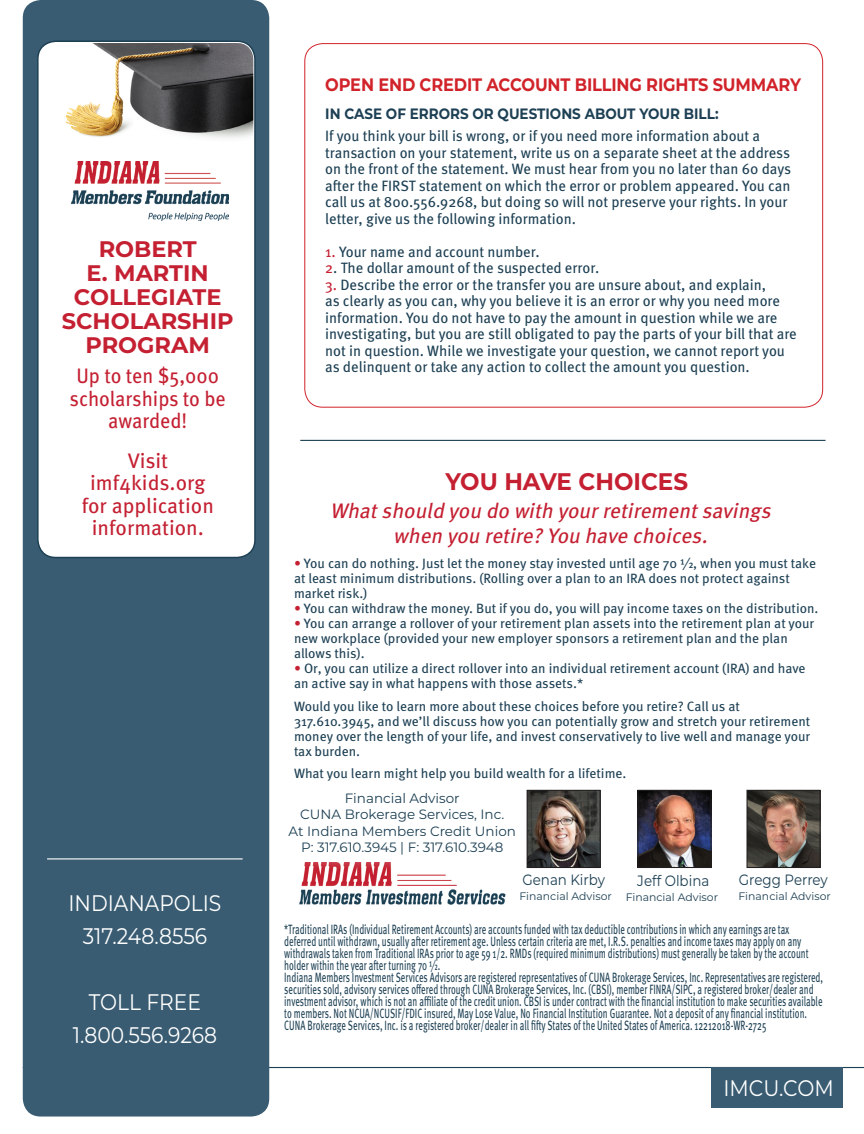
<style>
.page{position:relative;width:864px;height:1134px;background:#fff}
.page>*{position:absolute;margin:0;border:0;box-sizing:border-box;transform-origin:0 0}
.t1{font:700 24px "Montserrat";color:#c42032;scale:.96 1}
.t2{font:22.5px "Montserrat";color:#fff;scale:.9 1}
.t3{font:700 22.5px/24px "Montserrat";color:#c42032;text-align:center}
.t4{font:italic 21px/25.5px "Meta OT";color:#c42032;text-align:center}
.t5{font:21px/22.5px "Meta OT";color:#c42032;text-align:center}
.t6{font:21px/22.5px "Meta OT";color:#c42032;text-align:center;scale:.94 1}
.t7{font:700 18px "Montserrat";letter-spacing:-.01em;color:#d1232a;scale:.9 1}
.t8{font:15px/16.5px "Meta OT";color:#1d4054}
.t9{font:700 15px "Montserrat";color:#1d4054;scale:.9 1}
.t10{font:14.85px "Montserrat";color:#1d4054;scale:.9 1}
.t11{font:13.5px "Meta OT";color:#1d4054;scale:.65 1}
.t12{font:13.5px/15px "Meta OT";color:#1d4054}
.t13{font:13.5px "Montserrat";color:#1d4054}
.t14{font:10.8px "Montserrat";color:#1d4054}
.s1{color:#c42032}
</style>
<div class="page">
<hr style="left:23px;top:1067px;width:841px;height:1px;background:#1d4054">
<div style="left:23px;top:0;width:246px;height:1117px;background:#395c72;border-radius:18px"></div>
<hr style="left:47px;top:858px;width:196px;height:1px;background:#fff">
<div style="left:711px;top:1067px;width:132px;height:40px;background:#395c72"></div>
<div style="left:38px;top:41px;width:217px;height:517px;background:#fff;border-radius:18px"></div>
<div style="left:37px;top:40px;width:219px;height:518px;border:2px solid #1d4054;border-radius:18px"></div>
<hr style="left:300px;top:440px;width:526px;height:1px;background:#1d4054">
<img style="left:71px;top:161px;width:158px;height:59px">
<img style="left:65px;top:43px;width:188px;height:96px">
<img style="left:299px;top:873px;width:205px;height:32px">
<img style="left:529px;top:792px;width:70px;height:74px">
<div style="left:527px;top:790px;width:74px;height:78px;border:1px solid #231f20"></div>
<img style="left:749px;top:792px;width:70px;height:74px">
<div style="left:747px;top:790px;width:74px;height:78px;border:1px solid #231f20"></div>
<img style="left:639px;top:792px;width:71px;height:74px">
<div style="left:637px;top:790px;width:75px;height:78px;border:1px solid #231f20"></div>
<p class="t3" style="left:62px;top:236px;width:173px">ROBERT<br>E. MARTIN<br>COLLEGIATE<br>SCHOLARSHIP<br>PROGRAM</p>
<p class="t6" style="left:70px;top:365px;width:168px">Up to ten $5,000 scholarships to be awarded!</p>
<p class="t5" style="left:128px;top:449px;width:42px">Visit</p>
<p class="t5" style="left:90px;top:472px;width:117px">imf4kids.org</p>
<p class="t5" style="left:82px;top:494px;width:134px">for application information.</p>
<p class="t2" style="left:68px;top:887px;width:171px">INDIANAPOLIS</p>
<p class="t2" style="left:83px;top:920px;width:140px">317.248.8556</p>
<p class="t2" style="left:89px;top:986px;width:126px">TOLL FREE</p>
<p class="t2" style="left:73px;top:1019px;width:162px">1.800.556.9268</p>
<p class="t7" style="left:325px;top:72px;width:530px">OPEN END CREDIT ACCOUNT BILLING RIGHTS SUMMARY</p>
<p class="t9" style="left:325px;top:103px;width:439px">IN CASE OF ERRORS OR QUESTIONS ABOUT YOUR BILL:</p>
<p class="t8" style="left:325px;top:128px;width:468px">If you think your bill is wrong, or if you need more information about a transaction on your statement, write us on a separate sheet at the address on the front of the statement. We must hear from you no later than 60 days after the FIRST statement on which the error or problem appeared. You can call us at 800.556.9268, but doing so will not preserve your rights. In your letter, give us the following information.</p>
<p class="t8" style="left:325px;top:244px;width:216px"><span class="s1">1.</span> Your name and account number.</p>
<p class="t8" style="left:325px;top:260px;width:276px"><span class="s1">2</span>. The dollar amount of the suspected error.</p>
<p class="t8" style="left:325px;top:277px;width:473px"><span class="s1">3.</span> Describe the error or the transfer you are unsure about, and explain,<br>as clearly as you can, why you believe it is an error or why you need more information. You do not have to pay the amount in question while we are investigating, but you are still obligated to pay the parts of your bill that are not in question. While we investigate your question, we cannot report you as delinquent or take any action to collect the amount you question.</p>
<p class="t1" style="left:445px;top:465px;width:254px">YOU HAVE CHOICES</p>
<p class="t4" style="left:330px;top:498px;width:447px">Whatshould you do with yourretirementsavings when you retire?You have choices.</p>
<p class="t12" style="left:294px;top:556px;width:524px"><span class="s1">•</span> You can do nothing. Just let the money stay invested until age 70 1/2, when you must take at least minimum distributions. (Rolling over a plan to an IRA does not protect against market risk.)</p>
<p class="t12" style="left:294px;top:601px;width:526px"><span class="s1">•</span> You can withdraw the money. But if you do, you will pay income taxes on the distribution.</p>
<p class="t12" style="left:294px;top:616px;width:522px"><span class="s1">•</span> You can arrange a rollover of your retirement plan assets into the retirement plan at your new workplace (provided your new employer sponsors a retirement plan and the plan allows this).</p>
<p class="t12" style="left:294px;top:661px;width:513px"><span class="s1">•</span> Or, you can utilize a direct rollover into an individual retirement account (IRA) and have an active say in what happens with those assets.*</p>
<p class="t12" style="left:294px;top:699px;width:518px">Would you like to learn more about these choices before you retire? Call us at 317.610.3945, and we’ll discuss how you can potentially grow and stretch your retirement money over the length of your life, and invest conservatively to live well and manage your tax burden.</p>
<p class="t12" style="left:294px;top:766px;width:334px">What you learn might help you build wealth for a lifetime.</p>
<p class="t13" style="left:345px;top:789px;width:116px">Financial Advisor</p>
<p class="t13" style="left:300px;top:805px;width:206px">CUNA Brokerage Services, Inc.</p>
<p class="t13" style="left:289px;top:822px;width:229px">At Indiana Members Credit Union</p>
<p class="t13" style="left:301px;top:838px;width:204px">P: 317.610.3945 | F: 317.610.3948</p>
<p class="t10" style="left:522px;top:870px;width:93px">Genan Kirby</p>
<p class="t10" style="left:637px;top:870px;width:82px">Jeff Olbina</p>
<p class="t10" style="left:739px;top:870px;width:100px">Gregg Perrey</p>
<p class="t14" style="left:520px;top:888px;width:94px">Financial Advisor</p>
<p class="t14" style="left:626px;top:890px;width:94px">Financial Advisor</p>
<p class="t14" style="left:739px;top:889px;width:94px">Financial Advisor</p>
<p class="t11" style="left:284px;top:921px;width:779px">*Traditional IRAs (Individual Retirement Accounts) are accounts funded with tax deductible contributions in which any earnings are tax</p>
<p class="t11" style="left:284px;top:933px;width:797px">deferred until withdrawn, usually after retirement age. Unless certain criteria are met, I.R.S. penalties and income taxes may apply on any</p>
<p class="t11" style="left:284px;top:945px;width:808px">withdrawals taken from Traditional IRAs prior to age 59 1/2. RMDs (required minimum distributions) must generally be taken by the account</p>
<p class="t11" style="left:284px;top:957px;width:242px">holder within the year after turning 70 ½.</p>
<p class="t11" style="left:284px;top:969px;width:831px">Indiana Members Investment Services Advisors are registered representatives of CUNA Brokerage Services, Inc. Representatives are registered,</p>
<p class="t11" style="left:284px;top:981px;width:816px">securities sold, advisory services offered through CUNA Brokerage Services, Inc. (CBSI), member FINRA/SIPC, a registered broker/dealer and</p>
<p class="t11" style="left:284px;top:993px;width:830px">investment advisor, which is not an affiliate of the credit union. CBSI is under contract with the financial institution to make securities available</p>
<p class="t11" style="left:284px;top:1005px;width:806px">to members. Not NCUA/NCUSIF/FDIC insured, May Lose Value, No Financial Institution Guarantee. Not a deposit of any financial institution.</p>
<p class="t11" style="left:284px;top:1017px;width:744px">CUNA Brokerage Services, Inc. is a registered broker/dealer in all fifty States of the United States of America. 12212018-WR-2725</p>
<p class="t2" style="left:723px;top:1073px;width:124px">IMCU.COM</p>
</div>
